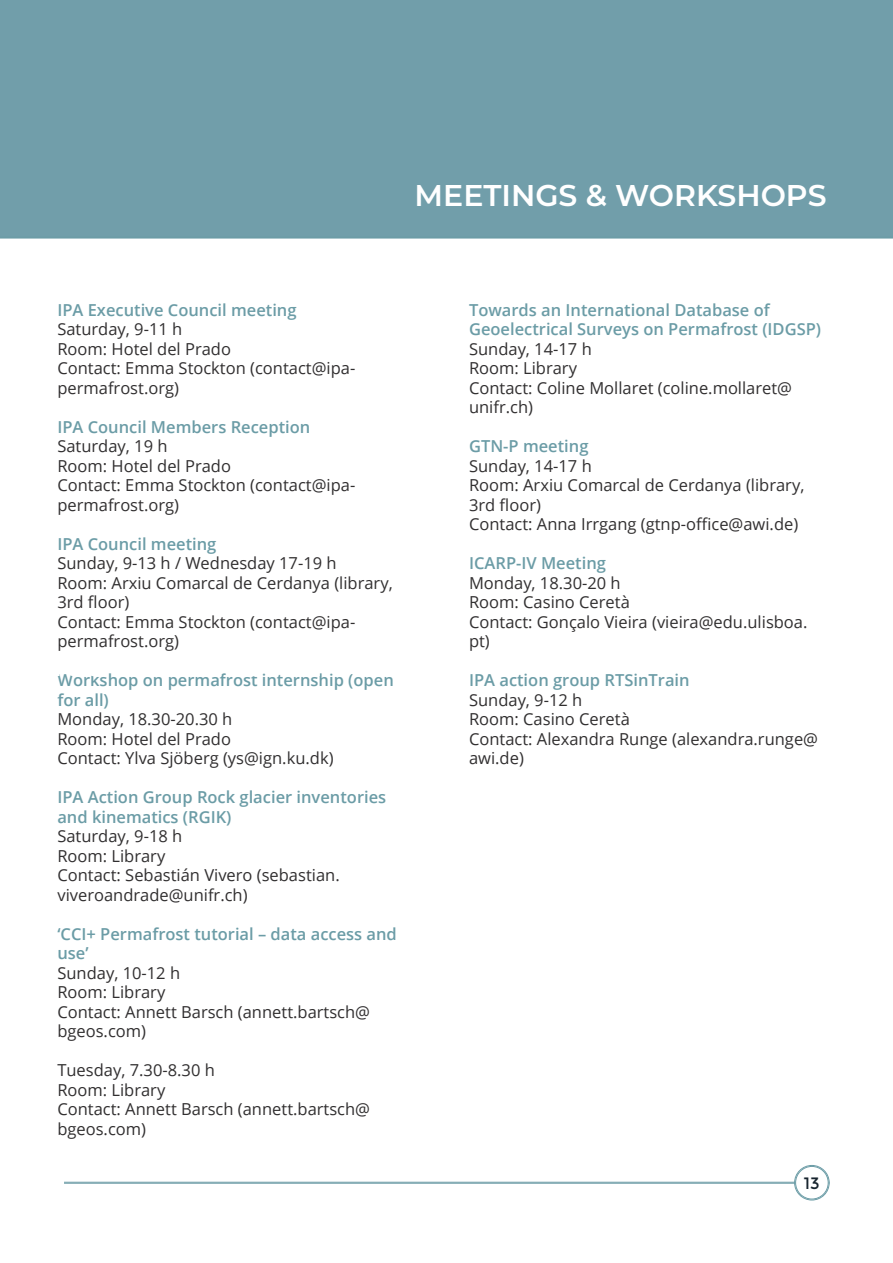
<style>
.page{position:relative;width:893px;height:1263px;background:#fff}
.page>*{position:absolute;margin:0;border:0;box-sizing:border-box;transform-origin:0 0}
.t1{font:600 30px "Montserrat";color:#fff}
.t2{font:16.5px/19.5px "Open Sans";color:#312f30}
.t3{font:600 16.5px/19.5px "Open Sans";color:#6b9ca6}
.t4{font:16.5px "Montserrat";color:#17242e}
</style>
<div class="page">
<hr style="left:64px;top:1182px;width:765px;height:1px;background:#6b9ca6">
<hr style="left:64px;top:1183px;width:765px;height:1px;background:#6b9ca6">
<div style="left:795px;top:1166px;width:34px;height:33px;background:#fff;border-radius:50%"></div>
<div style="left:794px;top:1165px;width:35px;height:35px;border:1px solid #6b9ca6;border-radius:50%"></div>
<div style="left:795px;top:1166px;width:33px;height:33px;border:1px solid #6b9ca6;border-radius:50%"></div>
<div style="left:0;top:0;width:893px;height:237px;background:#719eaa"></div>
<h1 class="t1" style="left:415px;top:176px;width:303px">MEETINGS &amp; WORKSH</h1>
<h1 class="t1" style="left:761px;top:176px;width:65px">OPS</h1>
<p class="t3" style="left:57px;top:300px;width:241px">IPA Executive Council meeting</p>
<p class="t2" style="left:57px;top:319px;width:299px">Saturday, 9-11 h<br>Room: Hotel del Prado<br>Contact: Emma Stockton (contact@ipa&shy;permafrost.org)</p>
<p class="t3" style="left:57px;top:417px;width:254px">IPA Council Members Reception</p>
<p class="t2" style="left:57px;top:436px;width:299px">Saturday, 19 h<br>Room: Hotel del Prado<br>Contact: Emma Stockton (contact@ipa&shy;permafrost.org)</p>
<p class="t3" style="left:57px;top:534px;width:161px">IPA Council meeting</p>
<p class="t2" style="left:57px;top:553px;width:337px">Sunday, 9-13 h / Wednesday 17-19 h<br>Room: Arxiu Comarcal de Cerdanya (library,<br>3rd floor)<br>Contact: Emma Stockton (contact@ipa&shy;permafrost.org)</p>
<p class="t3" style="left:57px;top:670px;width:338px">Workshop on permafrost internship (open for all)</p>
<p class="t2" style="left:57px;top:709px;width:278px">Monday, 18.30-20.30 h<br>Room: Hotel del Prado<br>Contact: Ylva Sjöberg (ys@ign.ku.dk)</p>
<p class="t3" style="left:57px;top:787px;width:330px">IPA Action Group Rock glacier inventories and kinematics (RGIK)</p>
<p class="t2" style="left:57px;top:826px;width:284px">Saturday, 9-18 h<br>Room: Library<br>Contact: Sebastián Vivero (sebastian. viveroandrade@unifr.ch)</p>
<p class="t3" style="left:57px;top:924px;width:341px">‘CCI+ Permafrost tutorial – data access and use’</p>
<p class="t2" style="left:57px;top:963px;width:314px">Sunday, 10-12 h<br>Room: Library<br>Contact: Annett Barsch (annett.bartsch@ bgeos.com)</p>
<p class="t2" style="left:57px;top:1060px;width:314px">Tuesday, 7.30-8.30 h<br>Room: Library<br>Contact: Annett Barsch (annett.bartsch@ bgeos.com)</p>
<p class="t3" style="left:469px;top:300px;width:354px">Towards an International Database of<br>Geoelectrical Surveys on Permafrost (IDGSP)</p>
<p class="t2" style="left:469px;top:339px;width:325px">Sunday, 14-17 h<br>Room: Library<br>Contact: Coline Mollaret (coline.mollaret@ unifr.ch)</p>
<p class="t3" style="left:469px;top:436px;width:121px">GTN-P meeting</p>
<p class="t2" style="left:469px;top:456px;width:337px">Sunday, 14-17 h<br>Room: Arxiu Comarcal de Cerdanya (library,<br>3rd floor)<br>Contact: Anna Irrgang (gtnp-office@awi.de)</p>
<p class="t3" style="left:469px;top:553px;width:138px">ICARP-IV Meeting</p>
<p class="t2" style="left:469px;top:573px;width:340px">Monday, 18.30-20 h<br>Room: Casino Ceretà<br>Contact: Gonçalo Vieira (vieira@edu.ulisboa. pt)</p>
<p class="t3" style="left:469px;top:670px;width:222px">IPA action group RTSinTrain</p>
<p class="t2" style="left:469px;top:690px;width:351px">Sunday, 9-12 h<br>Room: Casino Ceretà<br>Contact: Alexandra Runge (alexandra.runge@ awi.de)</p>
<p class="t4" style="left:804px;top:1173px;width:17px">13</p>
</div>
